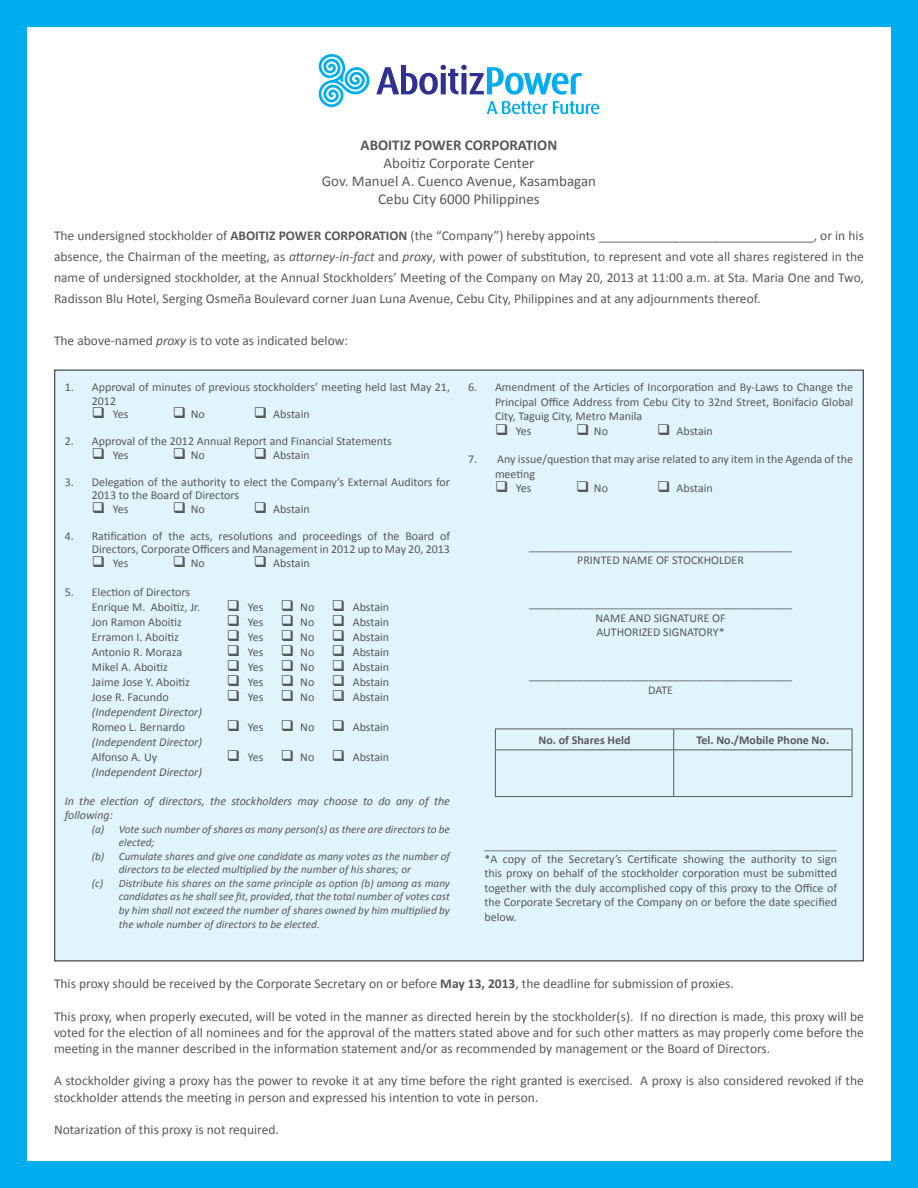
<style>
.page{position:relative;width:918px;height:1188px;background:#00aeef}
.page>*{position:absolute;margin:0;border:0;box-sizing:border-box;transform-origin:0 0}
.t1{font:15px "Calibri";color:#57585a}
.t2{font:700 15px "Calibri";color:#57585a}
.t3{font:13.5px/21px "Calibri";color:#57585a;text-align:justify}
.t4{font:12px/14.4px "Calibri";color:#57585a}
.t5{font:italic 12px/14.4px "Calibri";color:#57585a}
.t6{font:700 12px "Calibri";color:#57585a}
.t7{font:italic 11.25px/13.8px "Calibri";color:#57585a}
.s1{font-weight:700}
.s2{font-style:italic}
</style>
<div class="page">
<div style="left:27px;top:27px;width:864px;height:1134px;background:#fff"></div>
<svg style="left:318px;top:54px;width:281px;height:60px"></svg>
<div style="left:55px;top:370px;width:808px;height:591px;background:#e1f4fc"></div>
<hr style="left:495px;top:729px;width:179px;height:1px;background:#57585a">
<svg style="left:495px;top:729px;width:1px;height:21px"></svg>
<hr style="left:674px;top:729px;width:178px;height:1px;background:#57585a">
<svg style="left:673px;top:729px;width:1px;height:21px"></svg>
<svg style="left:852px;top:729px;width:1px;height:21px"></svg>
<hr style="left:495px;top:750px;width:179px;height:1px;background:#57585a">
<hr style="left:495px;top:750px;width:1px;height:46px;background:#57585a">
<hr style="left:674px;top:750px;width:178px;height:1px;background:#57585a">
<hr style="left:673px;top:750px;width:1px;height:46px;background:#57585a">
<hr style="left:852px;top:750px;width:1px;height:46px;background:#57585a">
<hr style="left:495px;top:796px;width:179px;height:1px;background:#57585a">
<hr style="left:674px;top:796px;width:178px;height:1px;background:#57585a">
<p class="t2" style="left:361px;top:135px;width:198px">ABOITIZ POWER CORPORATION</p>
<p class="t1" style="left:384px;top:154px;width:152px">Aboitiz Corporate Center</p>
<p class="t1" style="left:322px;top:172px;width:276px">Gov. Manuel A. Cuenco Avenue, Kasambagan</p>
<p class="t1" style="left:378px;top:190px;width:163px">Cebu City 6000 Philippines</p>
<p class="t3" style="left:54px;top:225px;width:812px">The undersigned stockholder of <span class="s1">ABOITIZ POWER CORPORATION</span> (the “Company”) hereby appoints ________________________________, or in his absence, the Chairman of the meeting, as <span class="s2">attorney-in-fact</span> and <span class="s2">proxy</span>, with power of substitution, to represent and vote all shares registered in the name of undersigned stockholder, at the Annual Stockholders’ Meeting of the Company on May 20, 2013 at 11:00 a.m. at Sta. Maria One and Two, Radisson Blu Hotel, Serging Osmeña Boulevard corner Juan Luna Avenue, Cebu City, Philippines and at any adjournments thereof.</p>
<p class="t3" style="left:54px;top:330px;width:296px">The above-named <span class="s2">proxy</span> is to vote as indicated below:</p>
<p class="t4" style="left:92px;top:381px;width:360px;line-height:13.5px;text-indent:-27px">1. Approval of minutes of previous stockholders’ meeting held last May 21,<br>2012</p>
<p class="t4" style="left:92px;top:407px;width:38px">❑ Yes</p>
<p class="t4" style="left:173px;top:407px;width:34px">❑ No</p>
<p class="t4" style="left:254px;top:407px;width:57px">❑ Abstain</p>
<p class="t4" style="left:65px;top:434px;width:329px">2. Approval of the 2012 Annual Report and Financial Statements</p>
<p class="t4" style="left:92px;top:448px;width:38px">❑ Yes</p>
<p class="t4" style="left:173px;top:448px;width:34px">❑ No</p>
<p class="t4" style="left:254px;top:448px;width:57px">❑ Abstain</p>
<p class="t4" style="left:92px;top:475px;width:360px;line-height:13.5px;text-indent:-27px">3. Delegation of the authority to elect the Company’s External Auditors for<br>2013 to the Board of Directors</p>
<p class="t4" style="left:92px;top:502px;width:38px">❑ Yes</p>
<p class="t4" style="left:173px;top:502px;width:34px">❑ No</p>
<p class="t4" style="left:254px;top:502px;width:57px">❑ Abstain</p>
<p class="t4" style="left:65px;top:529px;width:387px;line-height:13.5px;text-align:right">4. Ratification of the acts, resolutions and proceedings of the Board of<br>Directors, Corporate Officers and Management in 2012 up to May 20, 2013</p>
<p class="t4" style="left:92px;top:556px;width:38px">❑ Yes</p>
<p class="t4" style="left:173px;top:556px;width:34px">❑ No</p>
<p class="t4" style="left:254px;top:556px;width:57px">❑ Abstain</p>
<p class="t4" style="left:65px;top:585px;width:127px">5. Election of Directors</p>
<p class="t4" style="left:92px;top:600px;width:110px">Enrique M. Aboitiz, Jr.</p>
<p class="t4" style="left:227px;top:600px;width:164px">❑ Yes ❑ No ❑ Abstain</p>
<p class="t4" style="left:92px;top:615px;width:92px">Jon Ramon Aboitiz</p>
<p class="t4" style="left:227px;top:615px;width:164px">❑ Yes ❑ No ❑ Abstain</p>
<p class="t4" style="left:92px;top:630px;width:89px">Erramon I. Aboitiz</p>
<p class="t4" style="left:227px;top:630px;width:164px">❑ Yes ❑ No ❑ Abstain</p>
<p class="t4" style="left:92px;top:645px;width:92px">Antonio R. Moraza</p>
<p class="t4" style="left:227px;top:645px;width:164px">❑ Yes ❑ No ❑ Abstain</p>
<p class="t4" style="left:92px;top:660px;width:78px">Mikel A. Aboitiz</p>
<p class="t4" style="left:227px;top:660px;width:164px">❑ Yes ❑ No ❑ Abstain</p>
<p class="t4" style="left:92px;top:675px;width:100px">Jaime Jose Y. Aboitiz</p>
<p class="t4" style="left:227px;top:675px;width:164px">❑ Yes ❑ No ❑ Abstain</p>
<p class="t4" style="left:92px;top:690px;width:79px">Jose R. Facundo</p>
<p class="t4" style="left:227px;top:690px;width:164px">❑ Yes ❑ No ❑ Abstain</p>
<p class="t5" style="left:92px;top:705px;width:112px">(Independent Director)</p>
<p class="t4" style="left:92px;top:720px;width:95px">Romeo L. Bernardo</p>
<p class="t4" style="left:227px;top:720px;width:164px">❑ Yes ❑ No ❑ Abstain</p>
<p class="t5" style="left:92px;top:735px;width:112px">(Independent Director)</p>
<p class="t4" style="left:92px;top:750px;width:67px">Alfonso A. Uy</p>
<p class="t4" style="left:227px;top:750px;width:164px">❑ Yes ❑ No ❑ Abstain</p>
<p class="t5" style="left:92px;top:765px;width:112px">(Independent Director)</p>
<p class="t5" style="left:65px;top:793px;width:387px">In the election of directors, the stockholders may choose to do any of the following:</p>
<p class="t7" style="left:119px;top:822px;width:333px;text-indent:-27px">(a) Vote such number of shares as many person(s) as there are directors to be elected;</p>
<p class="t7" style="left:119px;top:849px;width:333px;text-indent:-27px">(b) Cumulate shares and give one candidate as many votes as the number of directors to be elected multiplied by the number of his shares; or</p>
<p class="t7" style="left:119px;top:876px;width:333px;text-align:justify;text-indent:-27px">(c) Distribute his shares on the same principle as option (b) among as many candidates as he shall see fit, provided, that the total number of votes cast by him shall not exceed the number of shares owned by him multiplied by the whole number of directors to be elected.</p>
<p class="t4" style="left:495px;top:380px;width:360px;text-align:justify;text-indent:-27px">6. Amendment of the Articles of Incorporation and By-Laws to Change the Principal Office Address from Cebu City to 32nd Street, Bonifacio Global City, Taguig City, Metro Manila</p>
<p class="t4" style="left:495px;top:423px;width:38px">❑ Yes</p>
<p class="t4" style="left:576px;top:423px;width:34px">❑ No</p>
<p class="t4" style="left:657px;top:423px;width:57px">❑ Abstain</p>
<p class="t4" style="left:495px;top:452px;width:360px;text-indent:-27px">7. Any issue/question that may arise related to any item in the Agenda of the meeting</p>
<p class="t4" style="left:495px;top:481px;width:38px">❑ Yes</p>
<p class="t4" style="left:576px;top:481px;width:34px">❑ No</p>
<p class="t4" style="left:657px;top:481px;width:57px">❑ Abstain</p>
<p class="t4" style="left:529px;top:539px;width:264px">____________________________________________</p>
<p class="t4" style="left:577px;top:553px;width:168px">PRINTED NAME OF STOCKHOLDER</p>
<p class="t4" style="left:529px;top:596px;width:264px">____________________________________________</p>
<p class="t4" style="left:595px;top:611px;width:132px">NAME AND SIGNATURE OF</p>
<p class="t4" style="left:596px;top:625px;width:130px">AUTHORIZED SIGNATORY*</p>
<p class="t4" style="left:529px;top:668px;width:264px">____________________________________________</p>
<p class="t4" style="left:648px;top:683px;width:26px">DATE</p>
<p class="t6" style="left:539px;top:732px;width:93px">No. of Shares Held</p>
<p class="t6" style="left:697px;top:732px;width:134px">Tel. No./Mobile Phone No.</p>
<p class="t4" style="left:484px;top:837px;width:354px">___________________________________________________________</p>
<p class="t4" style="left:484px;top:852px;width:354px;text-align:justify">*A copy of the Secretary’s Certificate showing the authority to sign this proxy on behalf of the stockholder corporation must be submitted together with the duly accomplished copy of this proxy to the Office of the Corporate Secretary of the Company on or before the date specified below.</p>
<p class="t3" style="left:54px;top:973px;width:681px">This proxy should be received by the Corporate Secretary on or before <span class="s1">May 13, 2013</span>, the deadline for submission of proxies.</p>
<p class="t3" style="left:54px;top:1008px;width:812px;line-height:16.2px">This proxy, when properly executed, will be voted in the manner as directed herein by the stockholder(s). If no direction is made, this proxy will be voted for the election of all nominees and for the approval of the matters stated above and for such other matters as may properly come before the meeting in the manner described in the information statement and/or as recommended by management or the Board of Directors.</p>
<p class="t3" style="left:54px;top:1073px;width:811px;line-height:16.2px">A stockholder giving a proxy has the power to revoke it at any time before the right granted is exercised. A proxy is also considered revoked if the stockholder attends the meeting in person and expressed his intention to vote in person.</p>
<p class="t3" style="left:54px;top:1119px;width:226px">Notarization of this proxy is not required.</p>
</div>
